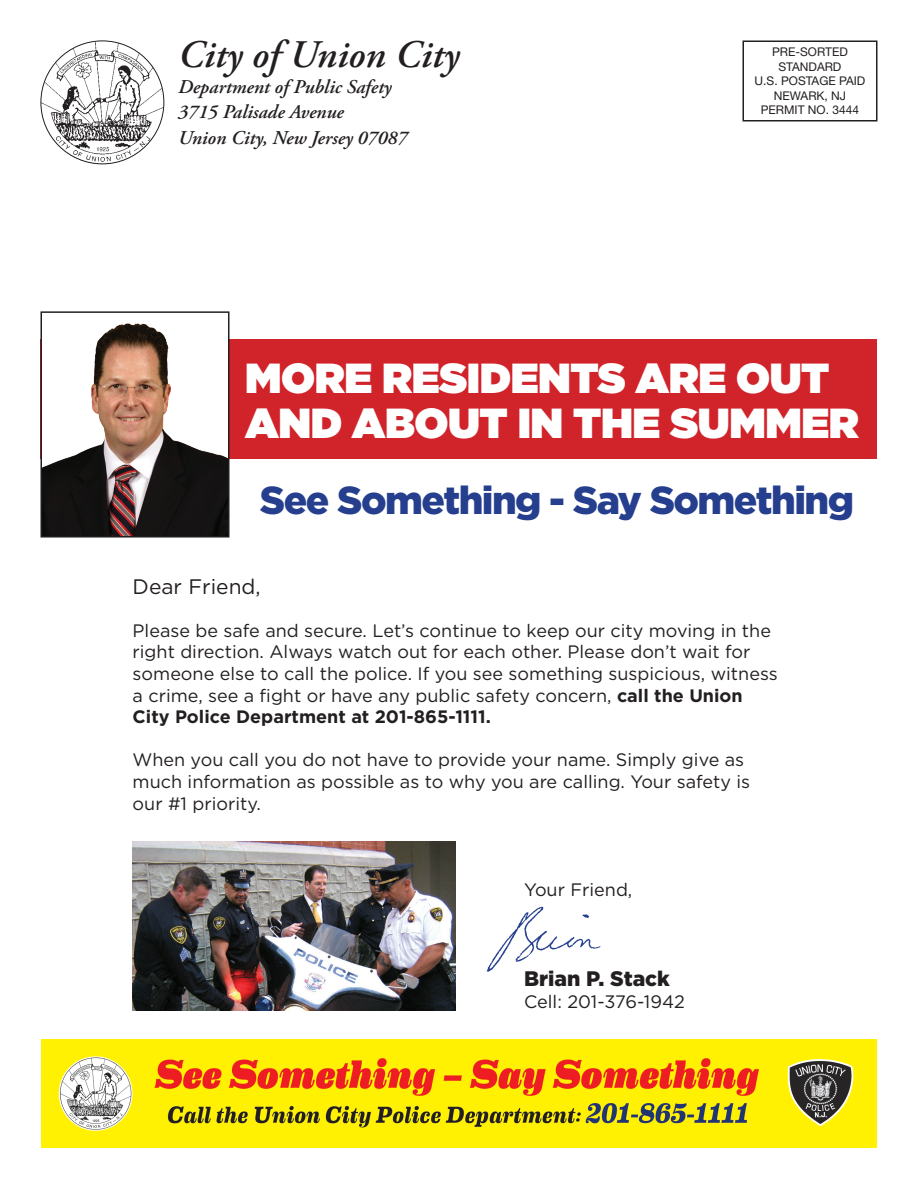
<style>
.page{position:relative;width:918px;height:1188px;background:#fff}
.page>*{position:absolute;margin:0;border:0;box-sizing:border-box;transform-origin:0 0}
.t1{font:900 42px/45px "Gotham";letter-spacing:-.01em;color:#fff}
.t2{font:900 39px "Gotham";letter-spacing:-.04em;color:#253f8e}
.t3{font:italic 600 39px "Adobe Garamond Pro";color:#231f20}
.t4{font:900 21px "Gotham";color:#231f20}
.t5{font:21px "Gotham";color:#231f20}
.t6{font:italic 600 19.5px "Adobe Garamond Pro";color:#231f20}
.t7{font:18px/21.6px "Gotham";color:#231f20}
.t8{font:12px "Helvetica Neue LT Std";color:#231f20}
.s1{font-weight:700}
</style>
<div class="page">
<img style="left:41px;top:41px;width:123px;height:123px;border-radius:61px">
<img style="left:41px;top:1039px;width:836px;height:108px">
<img style="left:486px;top:906px;width:115px;height:66px">
<div style="left:40px;top:339px;width:838px;height:120px;background:#d1232a"></div>
<div style="left:742px;top:40px;width:136px;height:82px;border:2px solid #231f20"></div>
<img style="left:43px;top:323px;width:184px;height:212px">
<div style="left:40px;top:311px;width:190px;height:227px;border:2px solid #231f20"></div>
<img style="left:133px;top:841px;width:322px;height:170px">
<p class="t3" style="left:178px;top:33px;width:283px">City of Union City</p>
<p class="t6" style="left:178px;top:76px;width:215px">Department of Public Safety</p>
<p class="t6" style="left:178px;top:101px;width:167px">3715 Palisade Avenue</p>
<p class="t6" style="left:178px;top:127px;width:231px">Union City, New Jersey 07087</p>
<p class="t8" style="left:772px;top:45px;width:77px">PRE-SORTED</p>
<p class="t8" style="left:779px;top:59px;width:64px">STANDARD</p>
<p class="t8" style="left:755px;top:74px;width:112px">U.S. POSTAGE PAID</p>
<p class="t8" style="left:774px;top:88px;width:74px">NEWARK, NJ</p>
<p class="t8" style="left:761px;top:103px;width:100px">PERMIT NO. 3444</p>
<p class="t1" style="left:245px;top:355px;width:615px">MORE RESIDENTS ARE OUT<br>AND ABOUT IN THE SUMMER</p>
<p class="t2" style="left:260px;top:473px;width:596px">See Something - Say Something</p>
<p class="t5" style="left:133px;top:573px;width:130px">Dear Friend,</p>
<p class="t7" style="left:133px;top:619px;width:647px">Please be safe and secure. Let’s continue to keep our city moving in the right direction. Always watch out for each other. Please don’t wait for someone else to call the police. If you see something suspicious, witness a crime, see a fight or have any public safety concern, <span class="s1">call the Union City Police Department at 201-865-1111.</span></p>
<p class="t7" style="left:133px;top:749px;width:619px">When you call you do not have to provide your name. Simply give as much information as possible as to why you are calling. Your safety is our #1 priority.</p>
<p class="t7" style="left:524px;top:878px;width:110px">Your Friend,</p>
<p class="t4" style="left:524px;top:964px;width:147px">Brian P. Stack</p>
<p class="t7" style="left:524px;top:990px;width:162px">Cell: 201-376-1942</p>
</div>
